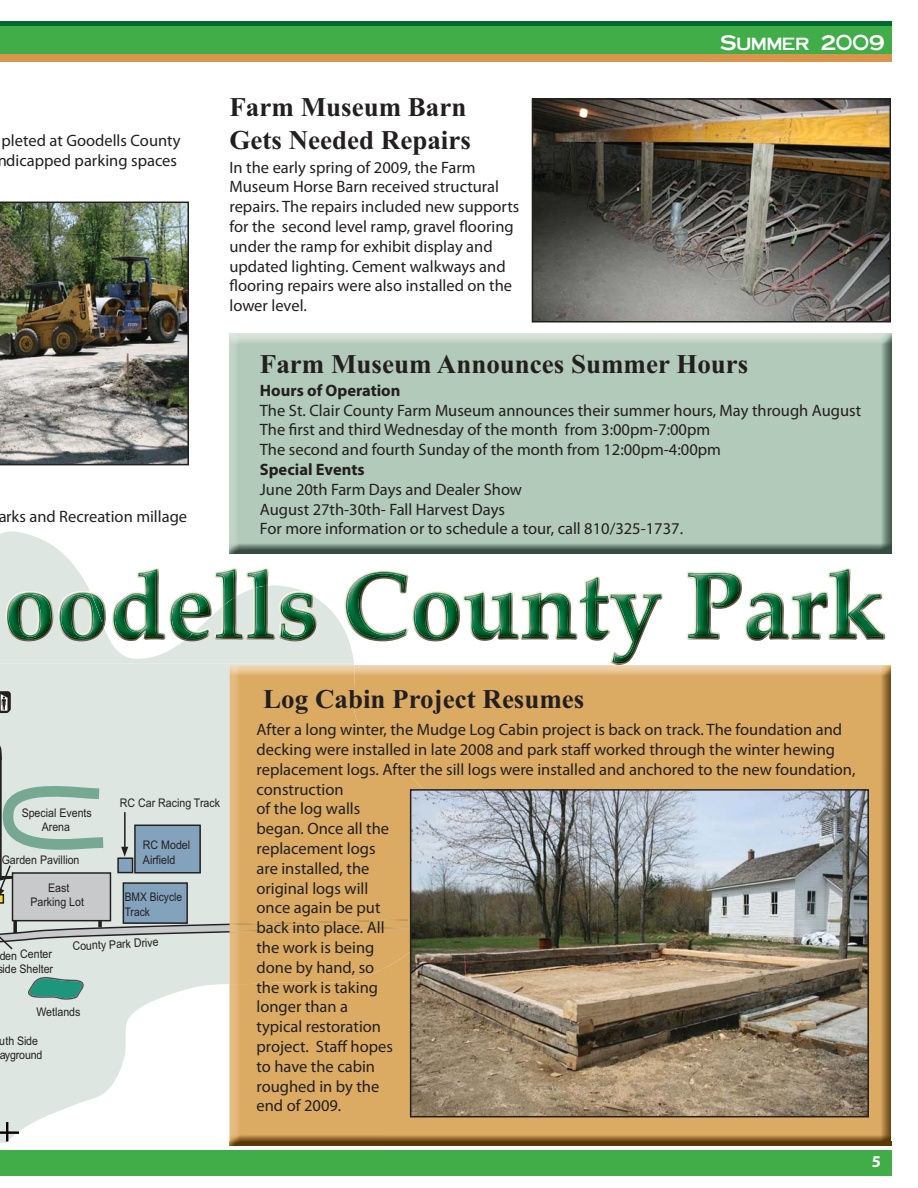
<style>
.page{position:relative;width:918px;height:1188px;background:#fff}
.page>*{position:absolute;margin:0;border:0;box-sizing:border-box;transform-origin:0 0}
.t1{font:700 27px/32.4px "Times New Roman";color:#231f20}
.t2{font:21px "Cornerstone";color:#fff}
.t3{font:16.5px/19.8px "Myriad Pro";color:#231f20}
.t4{font:700 16.5px "Myriad Pro";color:#231f20}
.t5{font:700 16.5px "Myriad Pro";color:#fff}
.t6{font:11.85px/14.2px "Arial";color:#231f20;text-align:center;scale:.89 1}
.t7{font:11.85px/14.2px "Arial";color:#231f20;scale:.86 1}
</style>
<div class="page">
<img style="left:230px;top:333px;width:661px;height:221px">
<svg style="left:0;top:531px;width:354px;height:612px;fill:#dee6e2"></svg>
<div style="left:13px;top:873px;width:97px;height:48px;background:#c7c9cb"></div>
<svg style="left:0;top:691px;width:11px;height:22px"></svg>
<svg style="left:28px;top:977px;width:56px;height:23px"></svg>
<div style="left:123px;top:883px;width:64px;height:40px;background:#83a3bd"></div>
<div style="left:123px;top:882px;width:65px;height:42px;border:1px solid #231f20"></div>
<div style="left:135px;top:825px;width:65px;height:48px;background:#83a3bd"></div>
<div style="left:134px;top:825px;width:67px;height:49px;border:1px solid #231f20"></div>
<div style="left:118px;top:858px;width:15px;height:15px;background:#83a3bd"></div>
<div style="left:117px;top:857px;width:16px;height:16px;border:1px solid #231f20"></div>
<svg style="left:121px;top:847px;width:7px;height:10px"></svg>
<hr style="left:124px;top:812px;width:1px;height:37px;background:#231f20">
<svg style="left:0;top:782px;width:114px;height:122px"></svg>
<svg style="left:0;top:917px;width:230px;height:34px;background:#bcc2c1"></svg>
<hr style="left:0;top:757px;width:2px;height:120px;background:#231f20">
<svg style="left:0;top:738px;width:3px;height:24px"></svg>
<svg style="left:0;top:1129px;width:21px;height:6px"></svg>
<hr style="left:6px;top:1122px;width:2px;height:20px;background:#000">
<div style="left:0;top:54px;width:891px;height:7px;background:#d9954b"></div>
<svg style="left:229px;top:567px;width:8px;height:2px"></svg>
<svg style="left:261px;top:567px;width:7px;height:2px"></svg>
<svg style="left:612px;top:663px;width:14px;height:2px"></svg>
<img style="left:0;top:569px;width:354px;height:94px">
<img style="left:6px;top:640px;width:48px;height:1px">
<img style="left:6px;top:591px;width:48px;height:49px">
<img style="left:18px;top:596px;width:23px;height:41px">
<img style="left:104px;top:592px;width:2px;height:36px">
<img style="left:104px;top:593px;width:1px;height:33px">
<img style="left:58px;top:640px;width:46px;height:1px">
<img style="left:58px;top:591px;width:46px;height:49px">
<img style="left:71px;top:596px;width:22px;height:41px">
<img style="left:112px;top:569px;width:53px;height:71px">
<img style="left:124px;top:598px;width:23px;height:34px">
<img style="left:169px;top:592px;width:43px;height:48px">
<img style="left:184px;top:628px;width:27px;height:13px">
<img style="left:185px;top:629px;width:24px;height:11px">
<img style="left:181px;top:597px;width:18px;height:17px">
<img style="left:236px;top:569px;width:1px;height:28px">
<img style="left:215px;top:569px;width:21px;height:28px">
<img style="left:215px;top:597px;width:29px;height:43px">
<img style="left:215px;top:597px;width:27px;height:42px">
<img style="left:246px;top:569px;width:22px;height:17px">
<img style="left:246px;top:586px;width:29px;height:54px">
<img style="left:279px;top:591px;width:37px;height:50px">
<img style="left:344px;top:570px;width:65px;height:71px">
<img style="left:412px;top:591px;width:48px;height:50px">
<img style="left:425px;top:596px;width:22px;height:41px">
<img style="left:463px;top:591px;width:56px;height:50px">
<img style="left:521px;top:591px;width:56px;height:49px">
<img style="left:578px;top:575px;width:31px;height:66px">
<img style="left:609px;top:593px;width:53px;height:70px">
<img style="left:687px;top:571px;width:55px;height:69px">
<img style="left:745px;top:591px;width:44px;height:50px">
<img style="left:791px;top:591px;width:37px;height:49px">
<img style="left:828px;top:569px;width:56px;height:71px">
<div style="left:0;top:25px;width:891px;height:29px;background:#41ad49"></div>
<hr style="left:0;top:21px;width:891px;height:4px;background:#006a34">
<img style="left:0;top:202px;width:189px;height:263px">
<hr style="left:230px;top:1142px;width:661px;height:3px;background:#593904">
<img style="left:459px;top:665px;width:432px;height:105px">
<div style="left:459px;top:770px;width:432px;height:53px;background:#dbab63"></div>
<img style="left:434px;top:823px;width:457px;height:319px">
<img style="left:383px;top:984px;width:51px;height:158px">
<img style="left:230px;top:984px;width:153px;height:158px">
<img style="left:230px;top:665px;width:229px;height:319px">
<img style="left:230px;top:919px;width:178px;height:14px">
<img style="left:413px;top:792px;width:453px;height:322px">
<div style="left:410px;top:789px;width:459px;height:328px;border:2px solid #231f20"></div>
<div style="left:0;top:1150px;width:891px;height:25px;background:#41ad49"></div>
<img style="left:535px;top:101px;width:353px;height:218px">
<div style="left:532px;top:98px;width:359px;height:224px;border:2px solid #231f20"></div>
<p class="t3" style="left:-3px;top:132px;width:185px">pleted at Goodells County ndicapped parking spaces</p>
<p class="t3" style="left:-2px;top:508px;width:190px">arks and Recreation millage</p>
<h1 class="t1" style="left:230px;top:94px;width:243px">Farm Museum Barn<br>Gets Needed Repairs</h1>
<p class="t3" style="left:230px;top:158px;width:291px">In the early spring of 2009, the Farm Museum Horse Barn received structural repairs. The repairs included new supports for the second level ramp, gravel flooring under the ramp for exhibit display and updated lighting. Cement walkways and flooring repairs were also installed on the lower level.</p>
<p class="t2" style="left:721px;top:31px;width:166px">Summer 2009</p>
<h1 class="t1" style="left:260px;top:351px;width:490px">Farm Museum Announces Summer Hours</h1>
<p class="t4" style="left:260px;top:384px;width:142px">Hours of Operation</p>
<p class="t3" style="left:260px;top:401px;width:603px">The St. Clair County Farm Museum announces their summer hours, May through August<br>The first and third Wednesday of the month from 3:00pm-7:00pm<br>The second and fourth Sunday of the month from 12:00pm-4:00pm</p>
<p class="t4" style="left:260px;top:463px;width:106px">Special Events</p>
<p class="t3" style="left:260px;top:480px;width:425px">June 20th Farm Days and Dealer Show<br>August 27th-30th- Fall Harvest Days<br>For more information or to schedule a tour, call 810/325-1737.</p>
<p class="t6" style="left:22px;top:807px;width:80px">Special Events<br>Arena</p>
<p class="t6" style="left:2px;top:854px;width:89px">Garden Pavillion</p>
<p class="t6" style="left:30px;top:882px;width:62px">East<br>Parking Lot</p>
<p class="t6" style="left:120px;top:796px;width:114px">RC Car Racing Track</p>
<p class="t6" style="left:143px;top:839px;width:55px;text-align:left">RC Model<br>Airfield</p>
<p class="t7" style="left:125px;top:891px;width:68px">BMX Bicycle<br>Track</p>
<p class="t6" style="left:-1px;top:948px;width:61px">den Center</p>
<p class="t6" style="left:2px;top:963px;width:59px">ide Shelter</p>
<p class="t6" style="left:72px;top:940px;width:98px;rotate:-3deg">County Park Drive</p>
<p class="t6" style="left:36px;top:1005px;width:51px">Wetlands</p>
<p class="t6" style="left:-1px;top:1035px;width:50px;text-align:left">uth Side ayground</p>
<h1 class="t1" style="left:263px;top:686px;width:323px">Log Cabin Project Resumes</h1>
<p class="t3" style="left:257px;top:721px;width:601px">After a long winter, the Mudge Log Cabin project is back on track. The foundation and decking were installed in late 2008 and park staff worked through the winter hewing replacement logs. After the sill logs were installed and anchored to the new foundation, construction<br>of the log walls<br>began. Once all the<br>replacement logs<br>are installed, the<br>original logs will<br>once again be put<br>back into place. All<br>the work is being<br>done by hand, so<br>the work is taking<br>longer than a<br>typical restoration<br>project. Staff hopes<br>to have the cabin<br>roughed in by the<br>end of 2009.</p>
<p class="t5" style="left:872px;top:1156px;width:11px">5</p>
</div>
